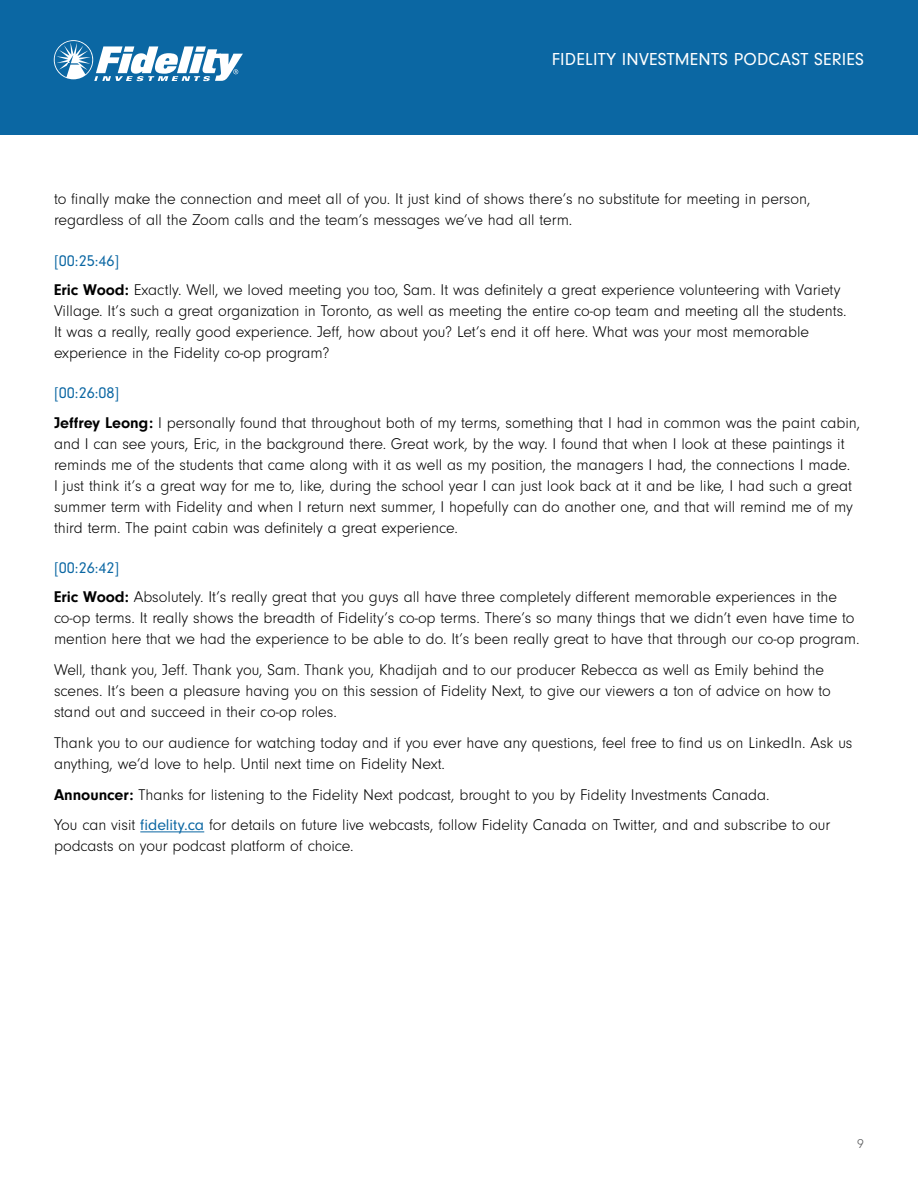
<style>
.page{position:relative;width:918px;height:1188px;background:#fff}
.page>*{position:absolute;margin:0;border:0;box-sizing:border-box;transform-origin:0 0}
.t1{font:18px "Neuzeit Gro";letter-spacing:.01em;color:#fff}
.t2{font:300 16.2px/21px "Neuzeit Gro";color:#000}
.t3{font:300 13.5px "Neuzeit Gro";color:#58595b}
.s1{font-weight:400;color:#0b67a3}
.s2{font-weight:700}
</style>
<div class="page">
<div style="left:0;top:0;width:918px;height:135px;background:#0b67a3"></div>
<svg style="left:54px;top:40px;width:189px;height:41px"></svg>
<hr style="left:140px;top:831px;width:64px;height:1px;background:#0b67a3">
<p class="t1" style="left:552px;top:49px;width:314px">FIDELITY INVESTMENTS PODCAST SERIES</p>
<p class="t2" style="left:54px;top:189px;width:758px">to finally make the connection and meet all of you. It just kind of shows there’s no substitute for meeting in person, regardless of all the Zoom calls and the team’s messages we’ve had all term.</p>
<p class="t2" style="left:54px;top:246px;width:788px;line-height:29.2px"><span class="s1">[00:25:46]<br></span><span class="s2">Eric Wood:</span> Exactly. Well, we loved meeting you too, Sam. It was definitely a great experience volunteering with Variety</p>
<p class="t2" style="left:54px;top:300px;width:794px">Village. It’s such a great organization in Toronto, as well as meeting the entire co-op team and meeting all the students.<br>It was a really, really good experience. Jeff, how about you? Let’s end it off here. What was your most memorable experience in the Fidelity co-op program?</p>
<p class="t2" style="left:54px;top:379px;width:808px;line-height:29.2px"><span class="s1">[00:26:08]<br></span><span class="s2">Jeffrey Leong:</span> I personally found that throughout both of my terms, something that I had in common was the paint cabin,</p>
<p class="t2" style="left:54px;top:433px;width:800px">and I can see yours, Eric, in the background there. Great work, by the way. I found that when I look at these paintings it reminds me of the students that came along with it as well as my position, the managers I had, the connections I made.<br>I just think it’s a great way for me to, like, during the school year I can just look back at it and be like, I had such a great summer term with Fidelity and when I return next summer, I hopefully can do another one, and that will remind me of my third term. The paint cabin was definitely a great experience.</p>
<p class="t2" style="left:54px;top:554px;width:785px;line-height:29.2px"><span class="s1">[00:26:42]<br></span><span class="s2">Eric Wood:</span> Absolutely. It’s really great that you guys all have three completely different memorable experiences in the</p>
<p class="t2" style="left:54px;top:608px;width:807px">co-op terms. It really shows the breadth of Fidelity’s co-op terms. There’s so many things that we didn’t even have time to mention here that we had the experience to be able to do. It’s been really great to have that through our co-op program.</p>
<p class="t2" style="left:54px;top:660px;width:778px">Well, thank you, Jeff. Thank you, Sam. Thank you, Khadijah and to our producer Rebecca as well as Emily behind the scenes. It’s been a pleasure having you on this session of Fidelity Next, to give our viewers a ton of advice on how to stand out and succeed in their co-op roles.</p>
<p class="t2" style="left:54px;top:732px;width:800px">Thank you to our audience for watching today and if you ever have any questions, feel free to find us on LinkedIn. Ask us anything, we’d love to help. Until next time on Fidelity Next.</p>
<p class="t2" style="left:54px;top:779px;width:778px;line-height:30.8px"><span class="s2">Announcer:</span> Thanks for listening to the Fidelity Next podcast, brought to you by Fidelity Investments Canada.<br>You can visit <span class="s1">fidelity.ca</span> for details on future live webcasts, follow Fidelity Canada on Twitter, and and subscribe to our</p>
<p class="t2" style="left:54px;top:836px;width:301px">podcasts on your podcast platform of choice.</p>
<p class="t3" style="left:857px;top:1137px;width:8px">9</p>
</div>
